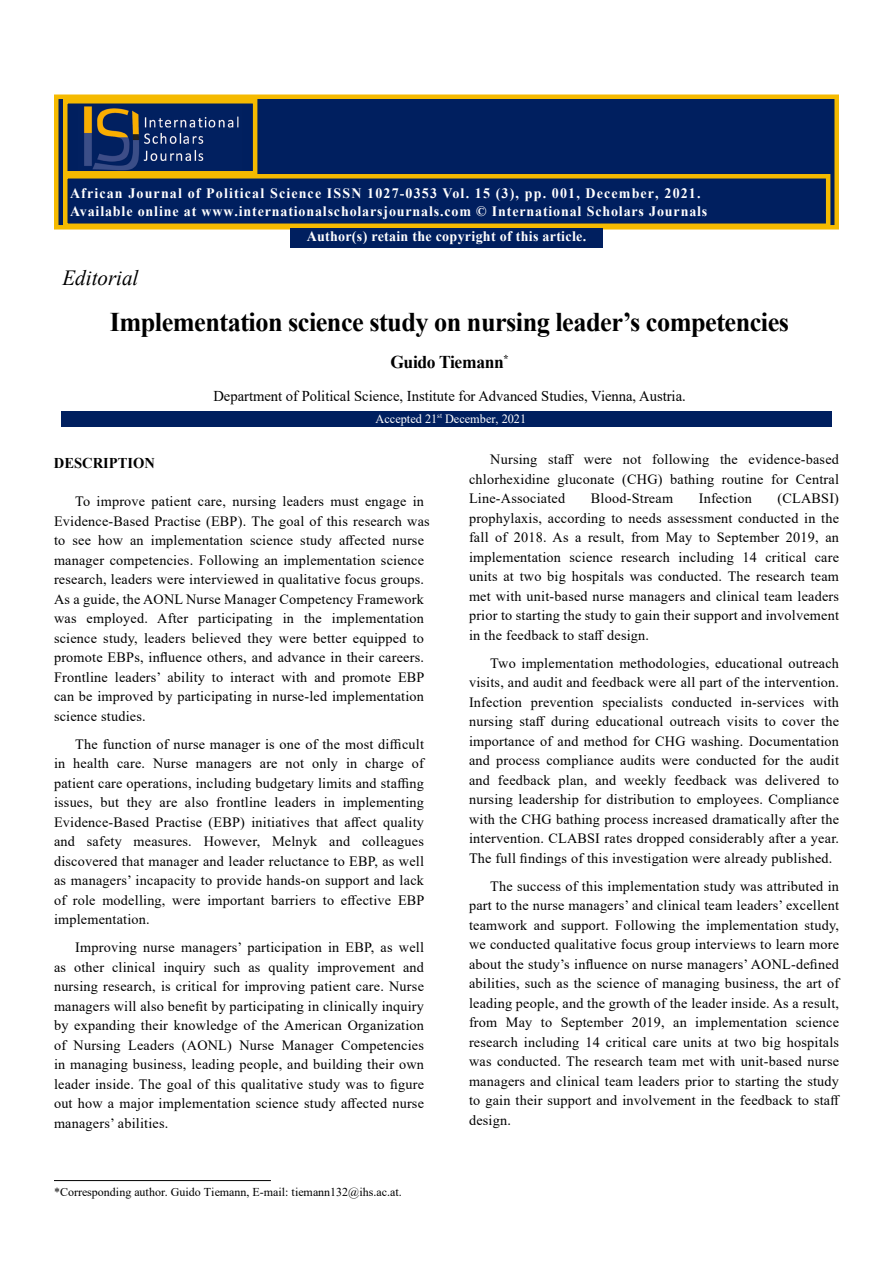
<style>
.page{position:relative;width:893px;height:1263px;background:#fff}
.page>*{position:absolute;margin:0;border:0;box-sizing:border-box;transform-origin:0 0}
.t1{font:700 27px "Times New Roman";letter-spacing:-.02em;color:#000}
.t2{font:italic 21.6px "Times New Roman";color:#000}
.t3{font:700 18px "Times New Roman";letter-spacing:-.02em;color:#000}
.t4{font:15px "Times New Roman";color:#000}
.t5{font:700 15px "Times New Roman";color:#000}
.t6{font:700 14.4px/17.2px "Times New Roman";letter-spacing:.06em;color:#fff}
.t7{font:700 14.4px "Times New Roman";letter-spacing:.02em;color:#fff}
.t8{font:14.25px/19.5px "Times New Roman";letter-spacing:.015em;color:#000;text-align:justify}
.t9{font:12.6px "Times New Roman";color:#fff}
.t10{font:12px "Times New Roman";color:#000}
.s1{font-style:inherit}
</style>
<div class="page">
<div style="left:54px;top:94px;width:785px;height:136px;background:#001f5f;border:4px solid #f5ba00"></div>
<div style="left:63px;top:174px;width:767px;height:54px;background:#001f5f;border:4px solid #f5ba00"></div>
<img style="left:84px;top:106px;width:155px;height:65px">
<div style="left:63px;top:99px;width:194px;height:77px;border:4px solid #f5ba00"></div>
<div style="left:290px;top:228px;width:313px;height:20px;background:#001f5f"></div>
<div style="left:61px;top:411px;width:771px;height:15px;background:#001f5f"></div>
<hr style="left:54px;top:1180px;width:217px;height:1px;background:#000">
<p class="t6" style="left:70px;top:184px;width:639px">African Journal of Political Science ISSN 1027-0353 Vol. 15 (3), pp. 001, <span class="s1">December</span>, 202<span class="s1">1</span>.<br>Available online at www.internationalscholarsjournals.com © International Scholars Journals</p>
<p class="t7" style="left:307px;top:225px;width:281px">Author(s) retain the copyright of this article.</p>
<h2 class="t2" style="left:62px;top:263px;width:78px">Editorial</h2>
<h1 class="t1" style="left:110px;top:303px;width:681px">Implementation science study on nursing leader’s competencies</h1>
<p class="t3" style="left:390px;top:349px;width:120px">Guido Tiemann<sup>*</sup></p>
<p class="t4" style="left:213px;top:385px;width:474px">Department of Political Science, Institute for Advanced Studies, Vienna, Austria.</p>
<p class="t9" style="left:376px;top:409px;width:152px">Accepted 21<sup>st</sup> <span class="s1">December</span>, 202<span class="s1">1</span></p>
<p class="t5" style="left:54px;top:452px;width:103px">DESCRIPTION</p>
<p class="t8" style="left:54px;top:491px;width:377px;text-align:left;text-indent:21px">To improve patient care, nursing leaders must engage in Evidence-Based Practise (EBP). The goal of this research was to see how an implementation science study affected nurse manager competencies. Following an implementation science research, leaders were interviewed in qualitative focus groups.<br>As a guide, the AONL Nurse Manager Competency Framework was employed. After participating in the implementation science study, leaders believed they were better equipped to promote EBPs, influence others, and advance in their careers.<br>Frontline leaders’ ability to interact with and promote EBP can be improved by participating in nurse-led implementation science studies.</p>
<p class="t8" style="left:54px;top:734px;width:372px;text-indent:21px">The function of nurse manager is one of the most difficult in health care. Nurse managers are not only in charge of patient care operations, including budgetary limits and staffing issues, but they are also frontline leaders in implementing Evidence-Based Practise (EBP) initiatives that affect quality and safety measures. However, Melnyk and colleagues discovered that manager and leader reluctance to EBP, as well as managers’ incapacity to provide hands-on support and lack of role modelling, were important barriers to effective EBP implementation.</p>
<p class="t8" style="left:54px;top:937px;width:372px;text-indent:21px">Improving nurse managers’ participation in EBP, as well as other clinical inquiry such as quality improvement and nursing research, is critical for improving patient care. Nurse managers will also benefit by participating in clinically inquiry by expanding their knowledge of the American Organization of Nursing Leaders (AONL) Nurse Manager Competencies in managing business, leading people, and building their own leader inside. The goal of this qualitative study was to figure out how a major implementation science study affected nurse managers’ abilities.</p>
<p class="t8" style="left:469px;top:449px;width:371px;text-indent:21px">Nursing staff were not following the evidence-based chlorhexidine gluconate (CHG) bathing routine for Central Line-Associated</p>
<p class="t8" style="left:469px;top:488px;width:372px;text-indent:308px">(CLABSI) prophylaxis, according to needs assessment conducted in the fall of 2018. As a result, from May to September 2019, an implementation science research including 14 critical care units at two big hospitals was conducted. The research team met with unit-based nurse managers and clinical team leaders prior to starting the study to gain their support and involvement in the feedback to staff design.</p>
<p class="t8" style="left:469px;top:653px;width:372px;text-indent:21px">Two implementation methodologies, educational outreach visits, and audit and feedback were all part of the intervention.<br>Infection prevention specialists conducted in-services with nursing staff during educational outreach visits to cover the importance of and method for CHG washing. Documentation and process compliance audits were conducted for the audit and feedback plan, and weekly feedback was delivered to nursing leadership for distribution to employees. Compliance with the CHG bathing process increased dramatically after the intervention. CLABSI rates dropped considerably after a year.<br>The full findings of this investigation were already published.</p>
<p class="t8" style="left:469px;top:876px;width:373px;text-indent:21px">The success of this implementation study was attributed in part to the nurse managers’ and clinical team leaders’ excellent teamwork and support. Following the implementation study, we conducted qualitative focus group interviews to learn more about the study’s influence on nurse managers’ AONL-defined abilities, such as the science of managing business, the art of leading people, and the growth of the leader inside. As a result, from May to September 2019, an implementation science research including 14 critical care units at two big hospitals was conducted. The research team met with unit-based nurse managers and clinical team leaders prior to starting the study to gain their support and involvement in the feedback to staff design.</p>
<p class="t8" style="left:591px;top:488px;width:84px">Blood-Stream</p>
<p class="t8" style="left:699px;top:488px;width:55px">Infection</p>
<p class="t10" style="left:54px;top:1184px;width:349px">*Corresponding author. Guido Tiemann, E-mail: tiemann132@ihs.ac.at.</p>
</div>
